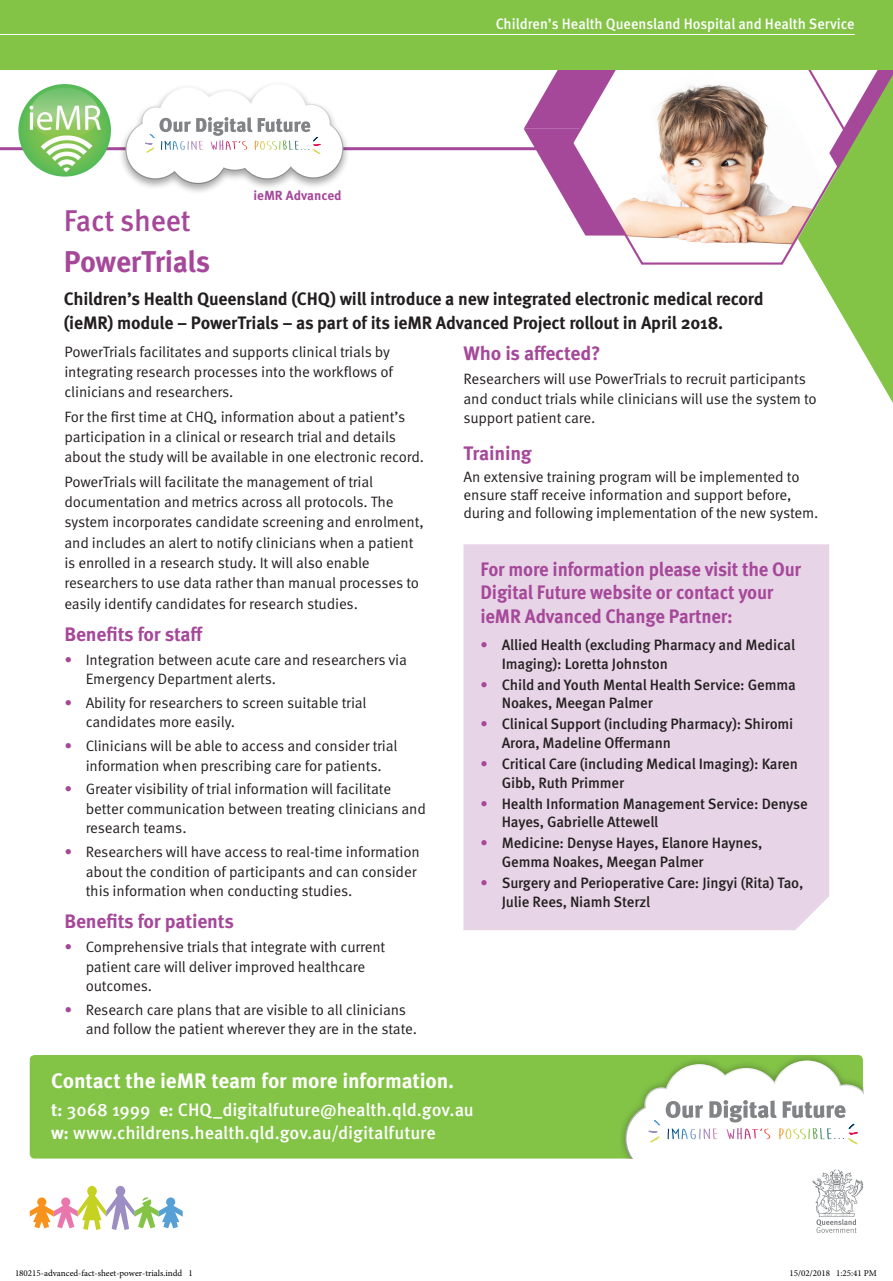
<style>
.page{position:relative;width:893px;height:1281px;background:#fff}
.page>*{position:absolute;margin:0;border:0;box-sizing:border-box;transform-origin:0 0}
.FS_Heading___Sky{font:700 30px/40.5px "Meta OT";letter-spacing:-.015em;color:#a6489a}
.t1{font:700 21px "Meta OT";letter-spacing:-.01em;color:#fff}
.Sub_Heading___Sky{font:700 19.5px/23.4px "Meta OT";letter-spacing:-.01em;color:#a6489a;scale:.95 1}
.Sub_Heading___Sky-2{font:700 19.5px "Meta OT";letter-spacing:-.01em;color:#a6489a}
.FS_body_text{font:700 19.5px "Meta OT";letter-spacing:-.01em;color:#a6489a}
.FS_intro_para_bold{font:700 18px/24px "Meta OT";letter-spacing:-.01em;color:#231f20}
.t2{font:500 18px/23.5px "Meta OT";letter-spacing:-.005em;color:#fff}
.FS_Bullet_Point{font:15px/20.2px "Meta OT Norm";letter-spacing:-.01em;color:#231f20}
.t3{font:500 15px/18.8px "Meta OT";letter-spacing:-.01em;color:#231f20}
.FS_numbered{font:15px/18px "Meta OT Norm";letter-spacing:-.01em;color:#231f20}
.FS_body_text-2{font:15px/19.5px "Meta OT Norm";letter-spacing:-.01em;color:#231f20}
.t4{font:500 15px "Meta OT";color:#fff;scale:.95 1}
.t5{font:700 13.2px "Meta OT";color:#a6489a}
.t6{font:9px "Minion Pro";color:#000}
.s1{font-weight:500}
.s2{color:#a6489a}
.s3{font-weight:700}
</style>
<div class="page">
<svg style="left:0;top:69px;width:524px;height:82px"></svg>
<svg style="left:524px;top:69px;width:46px;height:140px"></svg>
<svg style="left:570px;top:69px;width:228px;height:196px"></svg>
<div style="left:0;top:0;width:893px;height:69px;background:#83c447"></div>
<hr style="left:0;top:34px;width:855px;height:1px;background:#fff">
<div style="left:118px;top:81px;width:233px;height:114px;background:#231f20;opacity:.4"></div>
<svg style="left:125px;top:84px;width:218px;height:100px"></svg>
<img style="left:18px;top:84px;width:93px;height:93px;border-radius:46px">
<svg style="left:798px;top:34px;width:95px;height:369px"></svg>
<div style="left:30px;top:1055px;width:833px;height:103px;background:#83c447;border-radius:5px"></div>
<svg style="left:30px;top:1186px;width:153px;height:44px"></svg>
<div style="left:620px;top:1052px;width:243px;height:106px;background:#231f20;opacity:.4"></div>
<svg style="left:625px;top:1060px;width:238px;height:98px;background:#dde8d4"></svg>
<div style="left:463px;top:544px;width:366px;height:386px;background:#e7d4e6"></div>
<svg style="left:812px;top:1169px;width:52px;height:64px"></svg>
<p class="t5" style="left:253px;top:187px;width:90px">ieMR Advanced</p>
<p class="t4" style="left:496px;top:14px;width:379px">Children’s Health Queensland Hospital and Health Service</p>
<p class="FS_Heading___Sky" style="left:64px;top:202px;width:148px"><span class="s1">Fact sheet<br></span>PowerTrials</p>
<p class="FS_intro_para_bold" style="left:64px;top:287px;width:701px">Children’s Health Queensland (CHQ) will introduce a new integrated electronic medical record (ieMR) module – PowerTrials – as part of its ieMR Advanced Project rollout in April 2018.</p>
<p class="FS_Bullet_Point" style="left:64px;top:342px;width:330px">PowerTrials facilitates and supports clinical trials by integrating research processes into the workflows of clinicians and researchers.</p>
<p class="FS_Bullet_Point" style="left:64px;top:407px;width:361px">For the first time at CHQ, information about a patient’s participation in a clinical or research trial and details about the study will be available in one electronic record.</p>
<p class="FS_Bullet_Point" style="left:64px;top:472px;width:361px">PowerTrials will facilitate the management of trial documentation and metrics across all protocols. The system incorporates candidate screening and enrolment, and includes an alert to notify clinicians when a patient is enrolled in a research study. It will also enable researchers to use data rather than manual processes to easily identify candidates for research studies.</p>
<p class="FS_body_text" style="left:64px;top:622px;width:140px">Benefits for staff</p>
<p class="FS_Bullet_Point" style="left:86px;top:650px;width:323px;line-height:19.5px;text-indent:-21px"><span class="s2">•</span> Integration between acute care and researchers via<br>Emergency Department alerts.</p>
<p class="FS_Bullet_Point" style="left:86px;top:693px;width:282px;line-height:19.5px;text-indent:-21px"><span class="s2">•</span> Ability for researchers to screen suitable trial candidates more easily.</p>
<p class="FS_Bullet_Point" style="left:64px;top:736px;width:335px;line-height:19.5px;text-align:center"><span class="s2">•</span> Clinicians will be able to access and consider trial information when prescribing care for patients.</p>
<p class="FS_Bullet_Point" style="left:86px;top:780px;width:342px;line-height:19.5px;text-indent:-21px"><span class="s2">•</span> Greater visibility of trial information will facilitate better communication between treating clinicians and research teams.</p>
<p class="FS_Bullet_Point" style="left:86px;top:842px;width:336px;line-height:19.5px;text-indent:-21px"><span class="s2">•</span> Researchers will have access to real-time information about the condition of participants and can consider this information when conducting studies.</p>
<p class="Sub_Heading___Sky-2" style="left:64px;top:910px;width:171px">Benefits for patients</p>
<p class="FS_Bullet_Point" style="left:86px;top:937px;width:301px;line-height:19.5px;text-indent:-21px"><span class="s2">•</span> Comprehensive trials that integrate with current patient care will deliver improved healthcare outcomes.</p>
<p class="FS_Bullet_Point" style="left:86px;top:1000px;width:333px;line-height:19.5px;text-indent:-21px"><span class="s2">•</span> Research care plans that are visible to all clinicians and follow the patient wherever they are in the state.</p>
<p class="Sub_Heading___Sky-2" style="left:463px;top:342px;width:139px">Who is affected?</p>
<p class="FS_body_text-2" style="left:463px;top:369px;width:355px">Researchers will use PowerTrials to recruit participants and conduct trials while clinicians will use the system to support patient care.</p>
<p class="Sub_Heading___Sky-2" style="left:463px;top:441px;width:70px">Training</p>
<p class="FS_numbered" style="left:463px;top:468px;width:357px">An extensive training program will be implemented to ensure staff receive information and support before, during and following implementation of the new system.</p>
<p class="Sub_Heading___Sky" style="left:480px;top:558px;width:339px">For more information please visit the Our<br>Digital Future website or contact your ieMR Advanced Change Partner:</p>
<p class="t3" style="left:502px;top:636px;width:295px;text-indent:-21px"><span class="s2">•</span> Allied Health (excluding Pharmacy and Medical<br>Imaging): Loretta Johnston</p>
<p class="t3" style="left:502px;top:675px;width:295px;text-indent:-21px"><span class="s2">•</span> Child and Youth Mental Health Service: Gemma<br>Noakes, Meegan Palmer</p>
<p class="t3" style="left:502px;top:715px;width:293px;text-indent:-21px"><span class="s2">•</span> Clinical Support (including Pharmacy): Shiromi<br>Arora, Madeline Offermann</p>
<p class="t3" style="left:502px;top:755px;width:298px;text-indent:-21px"><span class="s2">•</span> Critical Care (including Medical Imaging): Karen<br>Gibb, Ruth Primmer</p>
<p class="t3" style="left:502px;top:794px;width:308px;text-indent:-21px"><span class="s2">•</span> Health Information Management Service: Denyse<br>Hayes, Gabrielle Attewell</p>
<p class="t3" style="left:502px;top:834px;width:262px;text-indent:-21px"><span class="s2">•</span> Medicine: Denyse Hayes, Elanore Haynes,<br>Gemma Noakes, Meegan Palmer</p>
<p class="t3" style="left:502px;top:873px;width:303px;text-indent:-21px"><span class="s2">•</span> Surgery and Perioperative Care: Jingyi (Rita) Tao,<br>Julie Rees, Niamh Sterzl</p>
<p class="t1" style="left:51px;top:1068px;width:405px">Contact the ieMR team for more information.</p>
<p class="t2" style="left:51px;top:1098px;width:424px"><span class="s3">t:</span> 3068 1999 <span class="s3">e:</span> CHQ_digitalfuture@health.qld.gov.au <span class="s3">w:</span> www.childrens.health.qld.gov.au/digitalfuture</p>
<p class="t6" style="left:15px;top:1267px;width:179px">180215-advanced-fact-sheet-power-trials.indd 1</p>
<p class="t6" style="left:789px;top:1267px;width:89px">15/02/2018 1:25:41 PM</p>
</div>
